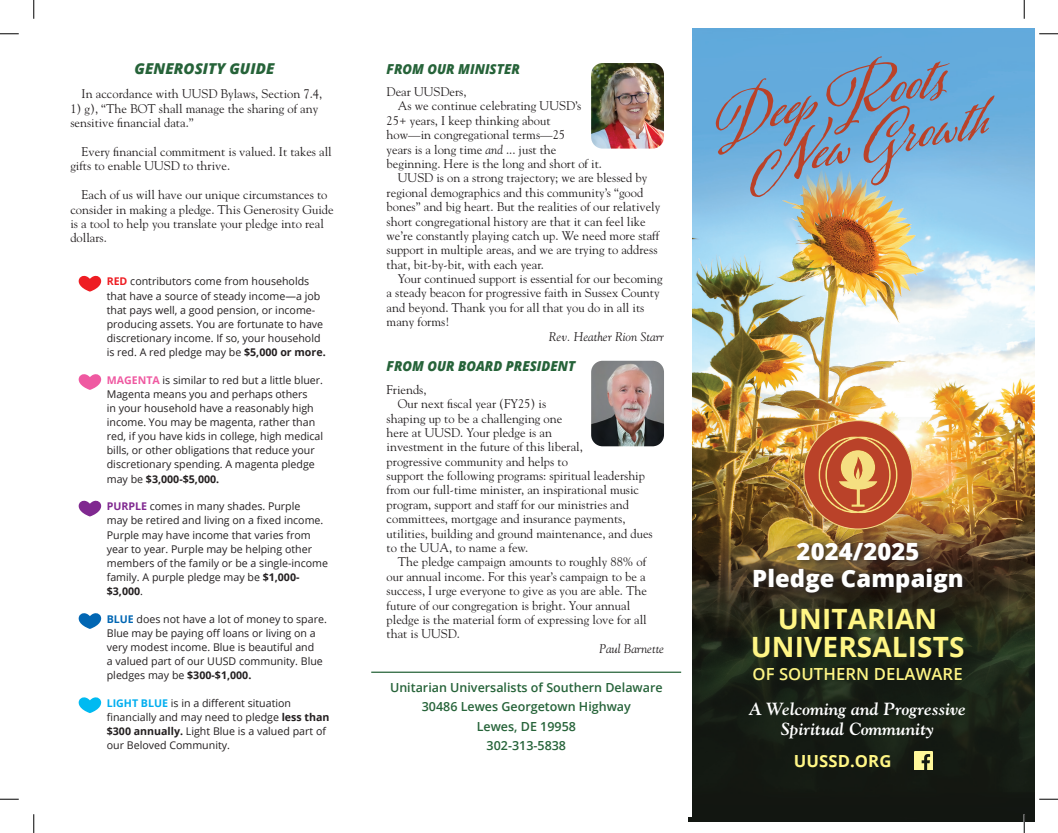
<style>
.page{position:relative;width:1058px;height:833px;background:#fff}
.page>*{position:absolute;margin:0;border:0;box-sizing:border-box;transform-origin:0 0}
.t1{font:71.38px "Adorn Coronet";color:#ba4229}
.t2{font:700 28px "Open Sans";letter-spacing:.005em;color:#fff685}
.t3{font:800 23.75px "Open Sans";letter-spacing:.005em;color:#fff}
.t4{font:italic 700 17.5px "Goudy";color:#fff}
.t5{font:600 16.62px "Open Sans";letter-spacing:.005em;color:#fff685}
.t6{font:700 16.62px "Open Sans";letter-spacing:.005em;color:#fff685}
.t7{font:italic 800 15px "Open Sans";color:#266339}
.t8{font:italic 800 13.75px "Open Sans";color:#266339;scale:.95 1}
.t9{font:12.5px/14.4px "Goudy";color:#231f20}
.t10{font:600 12.5px "Open Sans";color:#266339}
.t11{font:italic 12.5px "Goudy";color:#231f20}
.t12{font:10.62px/14.1px "Open Sans";color:#231f20}
.s1{font-weight:700;color:#ee1d23}
.s2{font-weight:700}
.s3{font-weight:700;color:#ef59a1}
.s4{font-weight:700;color:#802990}
.s5{font-weight:700;color:#0166b3}
.s6{font-weight:700;color:#00aeef}
.s7{font-style:italic}
</style>
<div class="page">
<img style="left:688px;top:28px;width:346px;height:793px">
<div style="left:12px;top:11px;width:680px;height:805px;background:#fff"></div>
<img style="left:914px;top:751px;width:18px;height:19px">
<img style="left:591px;top:361px;width:73px;height:85px">
<img style="left:591px;top:63px;width:73px;height:86px">
<svg style="left:78px;top:275px;width:24px;height:16px"></svg>
<svg style="left:78px;top:374px;width:24px;height:16px"></svg>
<svg style="left:78px;top:500px;width:24px;height:16px"></svg>
<svg style="left:78px;top:613px;width:24px;height:16px"></svg>
<svg style="left:78px;top:697px;width:24px;height:16px"></svg>
<hr style="left:371px;top:671px;width:310px;height:1px;background:#266339">
<div style="left:751px;top:540px;width:218px;height:60px;background:#231f20;opacity:.75"></div>
<div style="left:803px;top:420px;width:109px;height:109px;background:#ba4229;border-radius:50%"></div>
<div style="left:818px;top:436px;width:80px;height:77px;background:#eec723;opacity:.57"></div>
<svg style="left:0;top:33px;width:19px;height:2px"></svg>
<svg style="left:1039px;top:33px;width:19px;height:2px"></svg>
<svg style="left:0;top:798px;width:19px;height:2px"></svg>
<svg style="left:1039px;top:798px;width:19px;height:2px"></svg>
<svg style="left:33px;top:0;width:2px;height:19px"></svg>
<svg style="left:33px;top:814px;width:2px;height:19px"></svg>
<svg style="left:1023px;top:0;width:2px;height:19px"></svg>
<svg style="left:1023px;top:814px;width:2px;height:19px"></svg>
<p class="t7" style="left:135px;top:57px;width:141px">GENEROSITY GUIDE</p>
<p class="t9" style="left:82px;top:87px;width:242px">In accordance with UUSD Bylaws, Section 7.4,</p>
<p class="t9" style="left:70px;top:101px;width:249px">1) g), “The BOT shall manage the sharing of any sensitive financial data.”</p>
<p class="t9" style="left:70px;top:144px;width:263px;text-indent:11px">Every financial commitment is valued. It takes all gifts to enable UUSD to thrive.</p>
<p class="t9" style="left:70px;top:187px;width:265px;text-indent:11px">Each of us will have our unique circumstances to consider in making a pledge. This Generosity Guide is a tool to help you translate your pledge into real dollars.</p>
<p class="t12" style="left:107px;top:274px;width:220px"><span class="s1">RED</span> contributors come from households that have a source of steady income—a job that pays well, a good pension, or income&shy;producing assets. You are fortunate to have discretionary income. If so, your household is red. A red pledge may be <span class="s2">$5,000 or more.</span></p>
<p class="t12" style="left:107px;top:372px;width:218px"><span class="s3">MAGENTA</span> is similar to red but a little bluer.<br>Magenta means you and perhaps others<br>in your household have a reasonably high income. You may be magenta, rather than red, if you have kids in college, high medical bills, or other obligations that reduce your discretionary spending. A magenta pledge may be <span class="s2">$3,000-$5,000.</span></p>
<p class="t12" style="left:107px;top:499px;width:223px"><span class="s4">PURPLE</span> comes in many shades. Purple<br>may be retired and living on a fixed income.<br>Purple may have income that varies from year to year. Purple may be helping other members of the family or be a single-income family. A purple pledge may be <span class="s2">$1,000- $3,000</span>.</p>
<p class="t12" style="left:107px;top:611px;width:222px"><span class="s5">BLUE</span> does not have a lot of money to spare.<br>Blue may be paying off loans or living on a very modest income. Blue is beautiful and<br>a valued part of our UUSD community. Blue pledges may be <span class="s2">$300-$1,000.</span></p>
<p class="t12" style="left:107px;top:695px;width:224px"><span class="s6">LIGHT BLUE</span> is in a different situation financially and may need to pledge <span class="s2">less than $300 annually.</span> Light Blue is a valued part of our Beloved Community.</p>
<p class="t8" style="left:386px;top:58px;width:142px">FROM OUR MINISTER</p>
<p class="t9" style="left:386px;top:84px;width:81px">Dear UUSDers,</p>
<p class="t9" style="left:386px;top:98px;width:217px;text-indent:11px">As we continue celebrating UUSD’s 25+ years, I keep thinking about<br>how—in congregational terms—25<br>years is a long time <span class="s7">and</span> ... just the beginning. Here is the long and short of it.</p>
<p class="t9" style="left:386px;top:170px;width:275px;text-indent:11px">UUSD is on a strong trajectory; we are blessed by regional demographics and this community’s “good bones” and big heart. But the realities of our relatively short congregational history are that it can feel like we’re constantly playing catch up. We need more staff support in multiple areas, and we are trying to address that, bit-by-bit, with each year.</p>
<p class="t9" style="left:386px;top:271px;width:277px;text-indent:11px">Your continued support is essential for our becoming a steady beacon for progressive faith in Sussex County and beyond. Thank you for all that you do in all its many forms!</p>
<p class="t11" style="left:549px;top:329px;width:117px">Rev. Heather Rion Starr</p>
<p class="t8" style="left:386px;top:356px;width:200px">FROM OUR BOARD PRESIDENT</p>
<p class="t9" style="left:386px;top:382px;width:41px">Friends,</p>
<p class="t9" style="left:386px;top:396px;width:267px;text-indent:11px">Our next fiscal year (FY25) is<br>shaping up to be a challenging one<br>here at UUSD. Your pledge is an<br>investment in the future of this liberal,<br>progressive community and helps to<br>support the following programs: spiritual leadership from our full-time minister, an inspirational music program, support and staff for our ministries and committees, mortgage and insurance payments, utilities, building and ground maintenance, and dues to the UUA, to name a few.</p>
<p class="t9" style="left:386px;top:554px;width:262px;text-indent:11px">The pledge campaign amounts to roughly 88% of our annual income. For this year’s campaign to be a success, I urge everyone to give as you are able. The future of our congregation is bright. Your annual pledge is the material form of expressing love for all that is UUSD.</p>
<p class="t11" style="left:599px;top:640px;width:66px">Paul Barnette</p>
<p class="t10" style="left:390px;top:678px;width:274px">Unitarian Universalists of Southern Delaware</p>
<p class="t10" style="left:422px;top:698px;width:210px">30486 Lewes Georgetown Highway</p>
<p class="t10" style="left:477px;top:717px;width:101px">Lewes, DE 19958</p>
<p class="t10" style="left:486px;top:736px;width:81px">302-313-5838</p>
<p class="t1" style="left:702px;top:70px;width:238px;rotate:-11deg">Deep Roots</p>
<p class="t1" style="left:735px;top:114px;width:250px;rotate:-11deg">New Growth</p>
<p class="t3" style="left:796px;top:533px;width:124px">2024/2025</p>
<p class="t3" style="left:752px;top:560px;width:213px">Pledge Campaign</p>
<p class="t2" style="left:778px;top:599px;width:161px">UNITARIAN</p>
<p class="t2" style="left:750px;top:627px;width:215px">UNIVERSALISTS</p>
<p class="t5" style="left:752px;top:663px;width:212px">OF SOUTHERN DELAWARE</p>
<p class="t4" style="left:749px;top:697px;width:218px">A Welcoming and Progressive</p>
<p class="t4" style="left:781px;top:717px;width:154px">Spiritual Community</p>
<p class="t6" style="left:793px;top:748px;width:99px">UUSSD.ORG</p>
</div>
